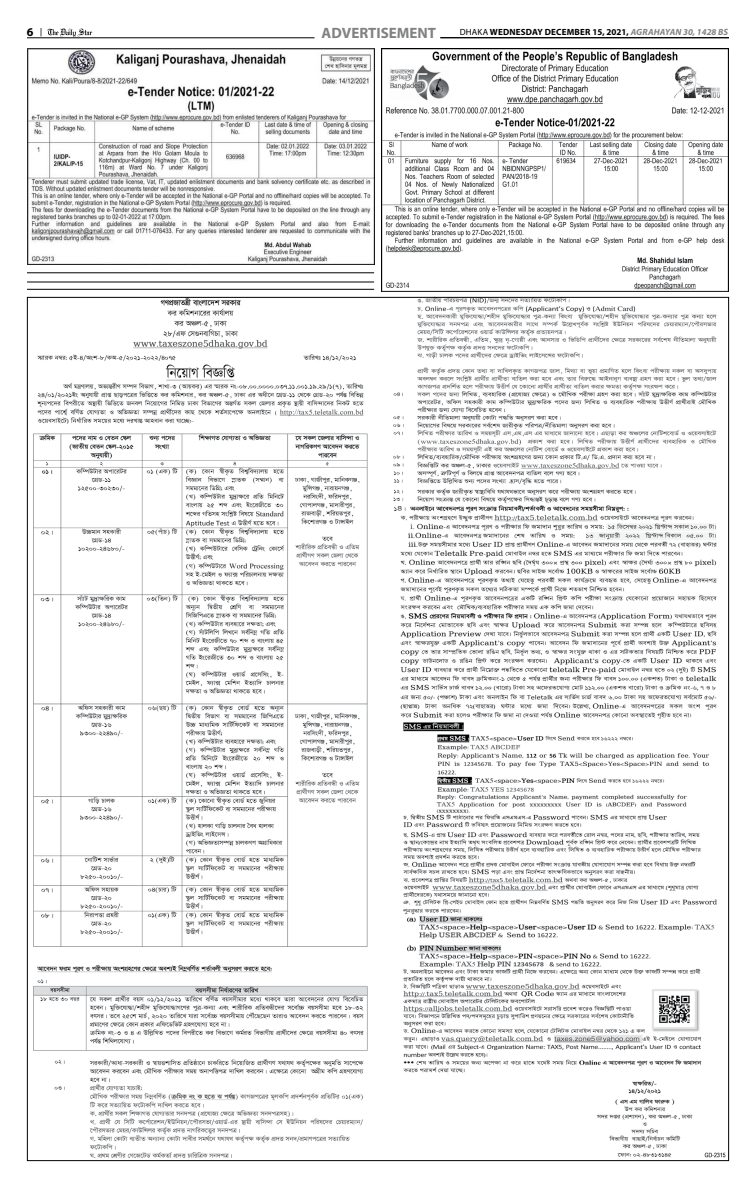
<style>
.page{position:relative;width:756px;height:1188px;background:#fff}
.page>*{position:absolute;margin:0;border:0;box-sizing:border-box;transform-origin:0 0}
.t1{font:700 15px "Myriad Pro";color:#808284}
.t2{font:700 12px "Myriad Pro";color:#000}
.t3{font:700 9px "Myriad Pro";letter-spacing:.02em;color:#000}
.s1{font-weight:400}
.s2{font-style:italic;color:#808284}
</style>
<div class="page">
<svg style="left:40px;top:28px;width:52px;height:9px"></svg>
<hr style="left:440px;top:37px;width:289px;height:1px;background:#000">
<hr style="left:27px;top:38px;width:288px;height:1px;background:#000">
<hr style="left:440px;top:38px;width:289px;height:1px;background:#000">
<img style="left:33px;top:299px;width:335px;height:859px">
<img style="left:393px;top:299px;width:333px;height:859px">
<img style="left:27px;top:49px;width:347px;height:216px">
<img style="left:382px;top:49px;width:347px;height:243px">
<hr style="left:27px;top:272px;width:347px;height:1px;background:#000">
<hr style="left:27px;top:282px;width:347px;height:1px;background:#000">
<hr style="left:27px;top:289px;width:347px;height:1px;background:#000">
<h2 class="t2" style="left:27px;top:28px;width:8px">6</h2>
<h1 class="t1" style="left:322px;top:28px;width:116px">ADVERTISEMENT</h1>
<p class="t3" style="left:460px;top:29px;width:270px"><span class="s1">DHAKA</span> WEDNESDAY DECEMBER 15, 2021, <span class="s2">AGRAHAYAN 30, 1428 BS</span></p>
</div>
